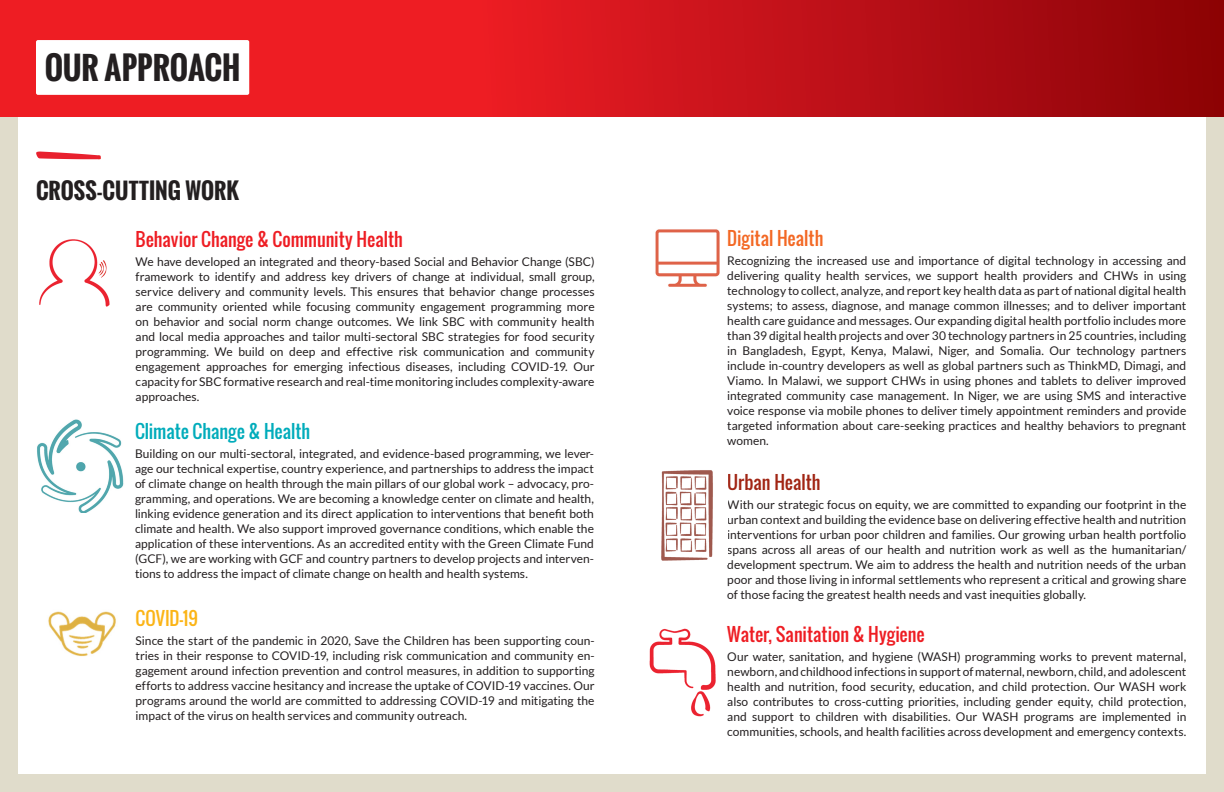
<style>
.page{position:relative;width:1224px;height:792px;background:#fff}
.page>*{position:absolute;margin:0;border:0;box-sizing:border-box;transform-origin:0 0}
.t1{font:700 31px "Oswald";letter-spacing:-.005em;color:#231f20}
.t2{font:700 22px "Oswald";letter-spacing:.005em;color:#231f20}
.t3{font:18px "Oswald";color:#ee1d23}
.t4{font:18px "Oswald";color:#00acbb}
.t5{font:18px "Oswald";color:#f36824}
.t6{font:18px "Oswald";color:#a12514}
.t7{font:18px "Oswald";letter-spacing:-.005em;color:#fbb416}
.Approach_Text{font:12px/15px "Lato";color:#231f20;text-align:justify}
</style>
<div class="page">
<svg style="left:0;top:0;width:1224px;height:117px;background:#cc141a"></svg>
<div style="left:0;top:117px;width:1224px;height:675px;background:#e0dccb"></div>
<div style="left:18px;top:117px;width:1188px;height:657px;background:#fff"></div>
<div style="left:36px;top:40px;width:213px;height:55px;background:#fff;border-radius:2px"></div>
<svg style="left:36px;top:152px;width:65px;height:7px"></svg>
<img style="left:39px;top:239px;width:71px;height:68px">
<img style="left:37px;top:419px;width:87px;height:94px">
<img style="left:48px;top:611px;width:68px;height:46px">
<img style="left:661px;top:470px;width:52px;height:91px">
<img style="left:649px;top:628px;width:67px;height:89px">
<img style="left:655px;top:229px;width:65px;height:58px">
<p class="t1" style="left:45px;top:45px;width:197px">OUR APPROACH</p>
<h2 class="t2" style="left:36px;top:174px;width:204px">CROSS-CUTTING WORK</h2>
<h3 class="t3" style="left:136px;top:225px;width:269px">Behavior Change &amp; Community Health</h3>
<p class="Approach_Text" style="left:136px;top:254px;width:461px">We have developed an integrated and theory-based Social and Behavior Change (SBC) framework to identify and address key drivers of change at individual, small group, service delivery and community levels. This ensures that behavior change processes are community oriented while focusing community engagement programming more on behavior and social norm change outcomes. We link SBC with community health and local media approaches and tailor multi-sectoral SBC strategies for food security programming. We build on deep and effective risk communication and community engagement approaches for emerging infectious diseases, including COVID-19. Our capacity for SBC formative research and real-time monitoring includes complexity-aware approaches.</p>
<h3 class="t4" style="left:135px;top:417px;width:177px">Climate Change &amp; Health</h3>
<h3 class="Approach_Text" style="left:135px;top:446px;width:461px">Building on our multi-sectoral, integrated, and evidence-based programming, we lever&shy;age our technical expertise, country experience, and partnerships to address the impact of climate change on health through the main pillars of our global work – advocacy, pro&shy;gramming, and operations. We are becoming a knowledge center on climate and health, linking evidence generation and its direct application to interventions that benefit both climate and health. We also support improved governance conditions, which enable the application of these interventions. As an accredited entity with the Green Climate Fund (GCF), we are working with GCF and country partners to develop projects and interven&shy;tions to address the impact of climate change on health and health systems.</h3>
<h3 class="t7" style="left:136px;top:605px;width:64px">COVID-19</h3>
<h3 class="Approach_Text" style="left:136px;top:633px;width:461px">Since the start of the pandemic in 2020, Save the Children has been supporting coun&shy;tries in their response to COVID-19, including risk communication and community en&shy;gagement around infection prevention and control measures, in addition to supporting efforts to address vaccine hesitancy and increase the uptake of COVID-19 vaccines. Our programs around the world are committed to addressing COVID-19 and mitigating the impact of the virus on health services and community outreach.</h3>
<h3 class="t5" style="left:727px;top:224px;width:98px">Digital Health</h3>
<p class="Approach_Text" style="left:727px;top:253px;width:461px">Recognizing the increased use and importance of digital technology in accessing and delivering quality health services, we support health providers and CHWs in using technology to collect, analyze, and report key health data as part of national digital health systems; to assess, diagnose, and manage common illnesses; and to deliver important health care guidance and messages. Our expanding digital health portfolio includes more than 39 digital health projects and over 30 technology partners in 25 countries, including in Bangladesh, Egypt, Kenya, Malawi, Niger, and Somalia. Our technology partners include in-country developers as well as global partners such as ThinkMD, Dimagi, and Viamo. In Malawi, we support CHWs in using phones and tablets to deliver improved integrated community case management. In Niger, we are using SMS and interactive voice response via mobile phones to deliver timely appointment reminders and provide targeted information about care-seeking practices and healthy behaviors to pregnant women.</p>
<h3 class="t6" style="left:727px;top:469px;width:95px">Urban Health</h3>
<p class="Approach_Text" style="left:727px;top:497px;width:461px">With our strategic focus on equity, we are committed to expanding our footprint in the urban context and building the evidence base on delivering effective health and nutrition interventions for urban poor children and families. Our growing urban health portfolio spans across all areas of our health and nutrition work as well as the humanitarian/ development spectrum. We aim to address the health and nutrition needs of the urban poor and those living in informal settlements who represent a critical and growing share of those facing the greatest health needs and vast inequities globally.</p>
<h3 class="t3" style="left:727px;top:621px;width:199px">Water, Sanitation &amp; Hygiene</h3>
<p class="Approach_Text" style="left:727px;top:649px;width:461px">Our water, sanitation, and hygiene (WASH) programming works to prevent maternal, newborn, and childhood infections in support of maternal, newborn, child, and adolescent health and nutrition, food security, education, and child protection. Our WASH work also contributes to cross-cutting priorities, including gender equity, child protection, and support to children with disabilities. Our WASH programs are implemented in communities, schools, and health facilities across development and emergency contexts.</p>
</div>
